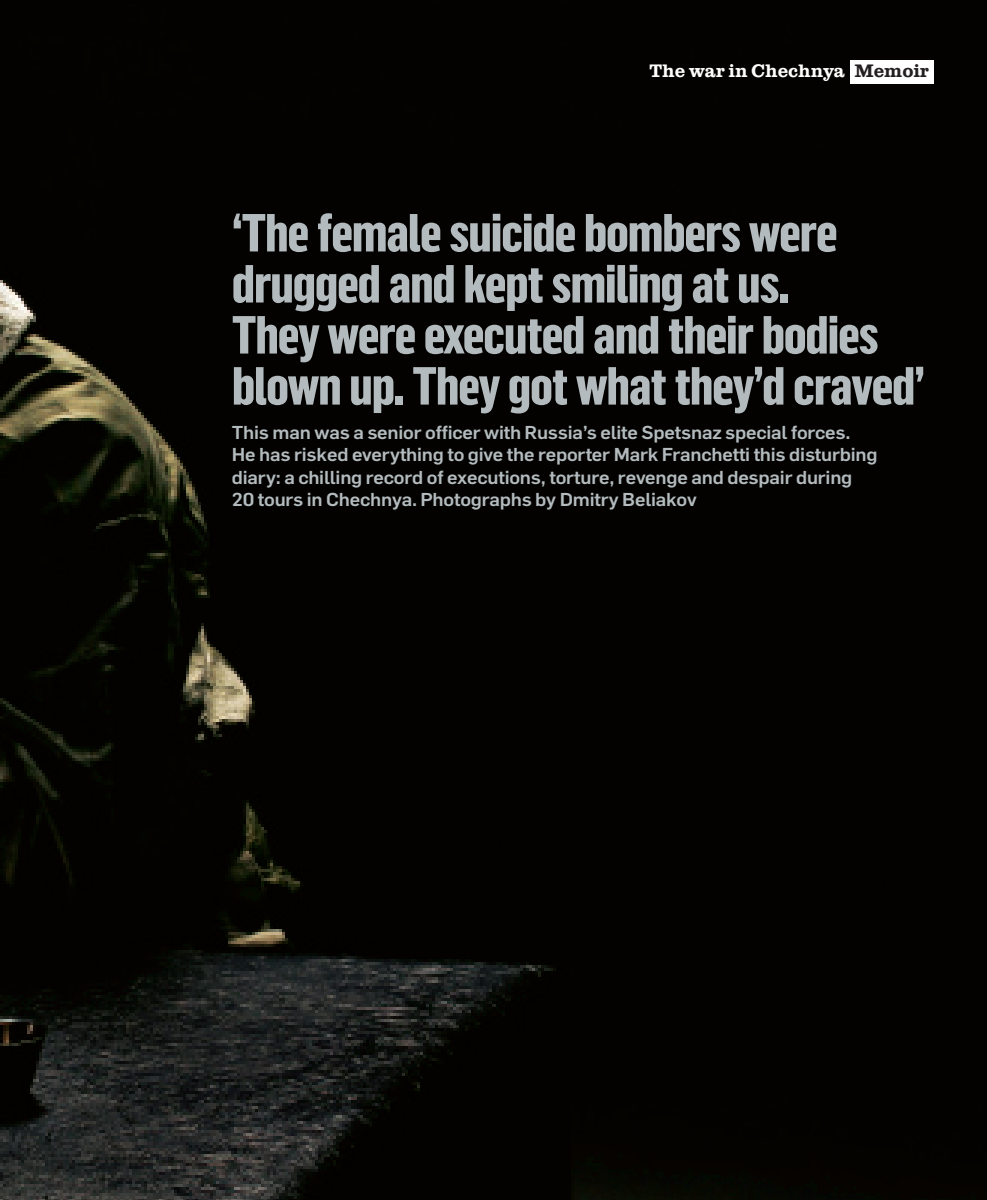
<style>
.page{position:relative;width:987px;height:1200px;background:#fff}
.page>*{position:absolute;margin:0;border:0;box-sizing:border-box;transform-origin:0 0}
.Headline_farnham{font:800 52.5px/51px "Flama Cond";letter-spacing:-.02em;color:#b3bbbe;scale:1.04 1}
.Wob{font:700 18.75px "Clarendon";letter-spacing:-.01em;color:#fff}
.Standfirst_medium{font:500 18.3px/22.5px "Flama Stdr";letter-spacing:-.01em;color:#b3bbbe;scale:1.06 1}
.s1{color:#231f20}
</style>
<div class="page">
<img style="left:0;top:0;width:986px;height:1199px">
<div style="left:850px;top:60px;width:83px;height:23px;background:#fff"></div>
<p class="Wob" style="left:649px;top:60px;width:281px">The war in Chechnya <span class="s1">Memoir</span></p>
<p class="Headline_farnham" style="left:232px;top:206px;width:668px">‘The female suicide bombers were drugged and kept smiling at us.<br>They were executed and their bodies blown up. They got what they’d craved’</p>
<p class="Standfirst_medium" style="left:232px;top:420px;width:610px">This man was a senior officer with Russia’s elite Spetsnaz special forces.<br>He has risked everything to give the reporter Mark Franchetti this disturbing diary: a chilling record of executions, torture, revenge and despair during 20 tours in Chechnya. Photographs by Dmitry Beliakov</p>
</div>
